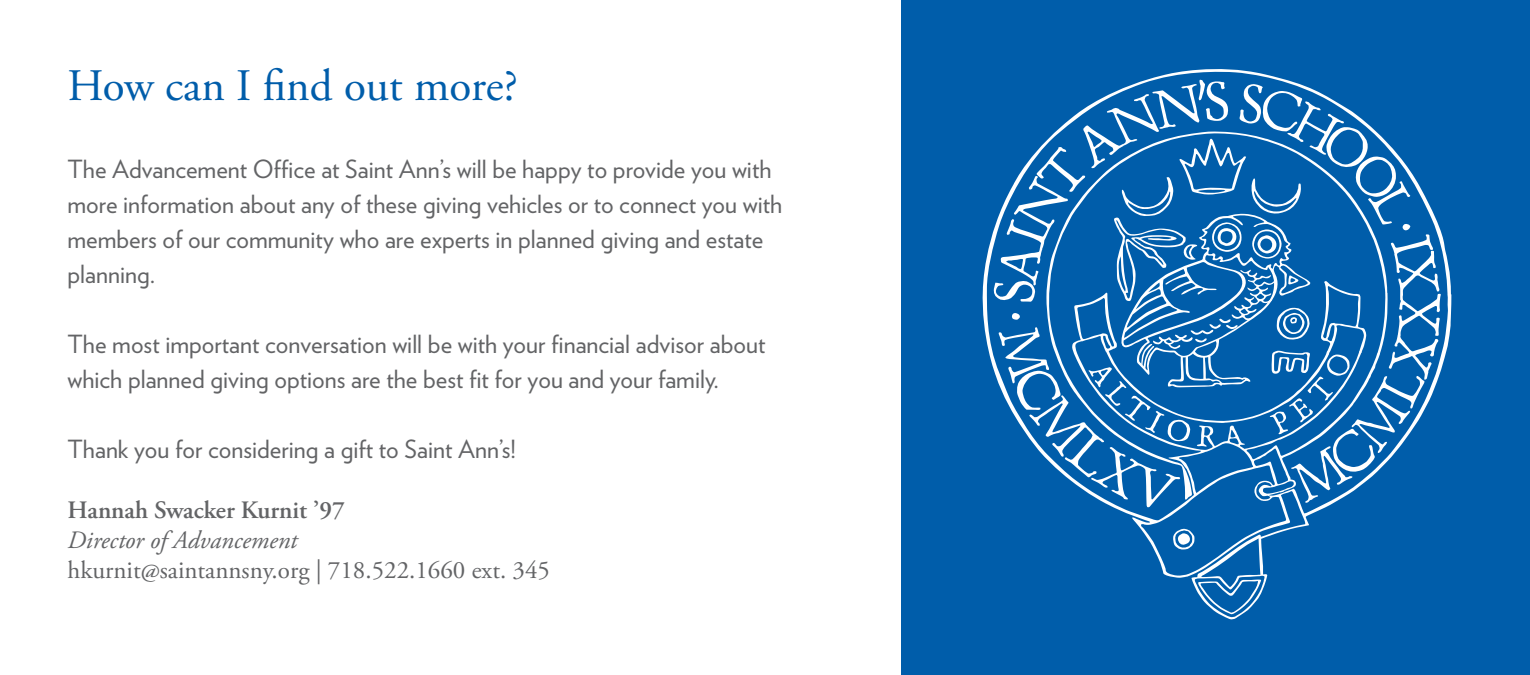
<style>
.page{position:relative;width:1530px;height:675px;background:#fff}
.page>*{position:absolute;margin:0;border:0;box-sizing:border-box;transform-origin:0 0}
.t1{font:45px "Adobe Garamond Pro";color:#005daa}
.t2{font:25px/35px "Verlag";color:#636466}
.t3{font:25px "Adobe Garamond Pro";color:#636466}
.t4{font:600 25px "Adobe Garamond Pro";color:#636466}
.t5{font:italic 25px "Adobe Garamond Pro";color:#636466}
</style>
<div class="page">
<div style="left:902px;top:0;width:628px;height:675px;background:#005daa"></div>
<svg style="left:982px;top:69px;width:469px;height:551px"></svg>
<svg style="left:994px;top:80px;width:447px;height:427px"></svg>
<h1 class="t1" style="left:68px;top:59px;width:452px">How can I find out more?</h1>
<p class="t2" style="left:68px;top:150px;width:716px">The Advancement Office at Saint Ann’s will be happy to provide you with more information about any of these giving vehicles or to connect you with members of our community who are experts in planned giving and estate planning.</p>
<p class="t2" style="left:68px;top:325px;width:699px">The most important conversation will be with your financial advisor about which planned giving options are the best fit for you and your family.</p>
<p class="t2" style="left:68px;top:430px;width:450px">Thank you for considering a gift to Saint Ann’s!</p>
<p class="t4" style="left:68px;top:495px;width:279px">Hannah Swacker Kurnit ’97</p>
<p class="t5" style="left:68px;top:525px;width:231px">Director of Advancement</p>
<p class="t3" style="left:68px;top:555px;width:484px">hkurnit@saintannsny.org | 718.522.1660 ext. 345</p>
</div>
